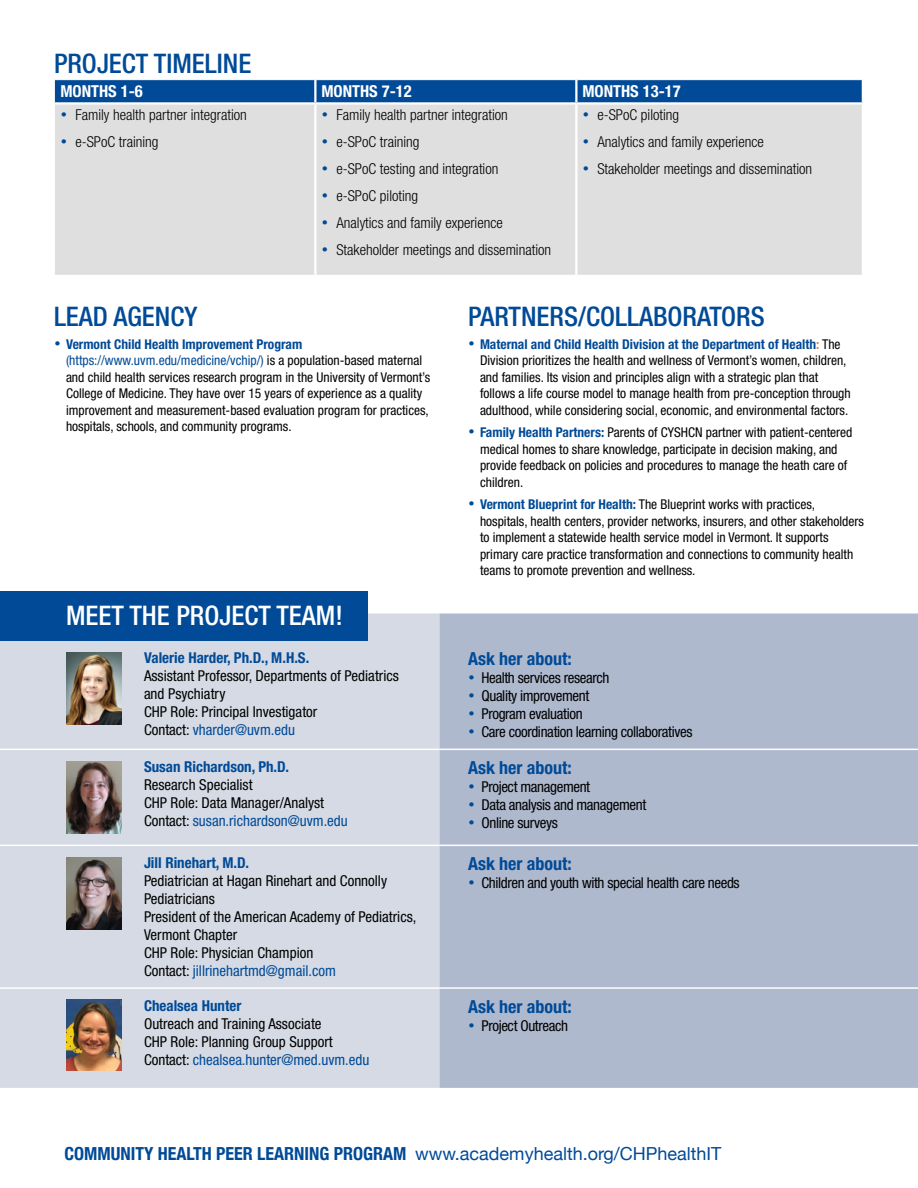
<style>
.page{position:relative;width:918px;height:1188px;background:#fff}
.page>*{position:absolute;margin:0;border:0;box-sizing:border-box;transform-origin:0 0}
.t1{font:500 condensed 27px "Helvetica Neue LT Std";color:#004a97}
.t2{font:500 condensed 27px "Helvetica Neue LT Std";color:#fff}
.t3{font:700 condensed 18px "Helvetica Neue";color:#004a97}
.t4{font:700 condensed 18px "Helvetica Neue LT Std";color:#004a97}
.t5{font:700 condensed 16.5px "Helvetica Neue LT Std";color:#fff}
.t6{font:condensed 15px/18px "Helvetica Neue LT Std";color:#000}
.t7{font:300 condensed 15px "Helvetica Neue LT Std";color:#000}
.t8{font:condensed 15px "Helvetica Neue LT Std";letter-spacing:-.025em;color:#000}
.t9{font:700 condensed 15px "Helvetica Neue LT Std";color:#004a97}
.t10{font:condensed 13.5px/16.5px "Helvetica Neue LT Std";color:#000}
.s1{color:#004a97}
.s2{font-weight:700;color:#004a97}
.s3{font-weight:700;color:#e28432}
.s4{font-weight:400;font-stretch:normal}
</style>
<div class="page">
<div style="left:0;top:613px;width:440px;height:475px;background:#d5dae4"></div>
<div style="left:440px;top:613px;width:478px;height:475px;background:#aeb9ce"></div>
<hr style="left:0;top:845px;width:132px;height:1px;background:#fff">
<hr style="left:132px;top:845px;width:308px;height:1px;background:#fff">
<hr style="left:440px;top:845px;width:478px;height:1px;background:#fff">
<hr style="left:0;top:749px;width:132px;height:1px;background:#fff">
<hr style="left:132px;top:749px;width:308px;height:1px;background:#fff">
<hr style="left:440px;top:749px;width:478px;height:1px;background:#fff">
<hr style="left:0;top:987px;width:132px;height:2px;background:#fff">
<hr style="left:132px;top:987px;width:308px;height:2px;background:#fff">
<hr style="left:440px;top:987px;width:478px;height:2px;background:#fff">
<img style="left:66px;top:652px;width:56px;height:72px">
<img style="left:66px;top:761px;width:56px;height:72px">
<img style="left:66px;top:857px;width:56px;height:72px">
<div style="left:0;top:591px;width:368px;height:49px;background:#004a97"></div>
<div style="left:55px;top:105px;width:807px;height:170px;background:#dfdfe0"></div>
<div style="left:54px;top:80px;width:808px;height:23px;background:#004a97"></div>
<hr style="left:55px;top:102px;width:260px;height:3px;background:#fff">
<hr style="left:315px;top:102px;width:261px;height:3px;background:#fff">
<hr style="left:576px;top:102px;width:288px;height:3px;background:#fff">
<hr style="left:314px;top:80px;width:2px;height:22px;background:#fff">
<hr style="left:575px;top:80px;width:3px;height:22px;background:#fff">
<hr style="left:314px;top:105px;width:2px;height:170px;background:#fff">
<hr style="left:575px;top:105px;width:3px;height:170px;background:#fff">
<img style="left:66px;top:999px;width:56px;height:72px">
<h1 class="t1" style="left:54px;top:48px;width:199px">PROJECT TIMELINE</h1>
<p class="t5" style="left:60px;top:82px;width:84px">MONTHS 1-6</p>
<p class="t5" style="left:321px;top:82px;width:92px">MONTHS 7-12</p>
<p class="t5" style="left:582px;top:82px;width:100px">MONTHS 13-17</p>
<p class="t7" style="left:60px;top:106px;width:188px"><span class="s1">•</span> Family health partner integration</p>
<p class="t7" style="left:60px;top:133px;width:100px"><span class="s1">•</span> e-SPoC training</p>
<p class="t7" style="left:582px;top:106px;width:98px"><span class="s1">•</span> e-SPoC piloting</p>
<p class="t7" style="left:582px;top:133px;width:183px"><span class="s1">•</span> Analytics and family experience</p>
<p class="t7" style="left:582px;top:160px;width:231px"><span class="s1">•</span> Stakeholder meetings and dissemination</p>
<p class="t7" style="left:321px;top:106px;width:188px"><span class="s1">•</span> Family health partner integration</p>
<p class="t7" style="left:321px;top:133px;width:100px"><span class="s1">•</span> e-SPoC training</p>
<p class="t7" style="left:321px;top:160px;width:179px"><span class="s1">•</span> e-SPoC testing and integration</p>
<p class="t7" style="left:321px;top:187px;width:98px"><span class="s1">•</span> e-SPoC piloting</p>
<p class="t7" style="left:321px;top:214px;width:183px"><span class="s1">•</span> Analytics and family experience</p>
<p class="t7" style="left:321px;top:241px;width:231px"><span class="s1">•</span> Stakeholder meetings and dissemination</p>
<h1 class="t1" style="left:54px;top:300px;width:145px">LEAD AGENCY</h1>
<p class="t10" style="left:66px;top:336px;width:366px;text-indent:-12px"><span class="s1">•</span> <span class="s2">Vermont Child Health Improvement Program </span><span class="s1">(https://www.uvm.edu/medicine/vchip/)</span> is a population-based maternal and child health services research program in the University of Vermont’s College of Medicine. They have over 15 years of experience as a quality improvement and measurement-based evaluation program for practices, hospitals, schools, and community programs.</p>
<h1 class="t2" style="left:66px;top:600px;width:278px">MEET THE PROJECT TEAM!</h1>
<p class="t9" style="left:144px;top:649px;width:167px">Valerie Harder, Ph.D., M.H.S.</p>
<p class="t6" style="left:144px;top:667px;width:256px">Assistant Professor, Departments of Pediatrics and Psychiatry<br>CHP Role: Principal Investigator<br>Contact: <span class="s1">vharder@uvm.edu</span></p>
<p class="t9" style="left:144px;top:758px;width:147px">Susan Richardson, Ph.D.</p>
<p class="t6" style="left:144px;top:776px;width:205px">Research Specialist<br>CHP Role: Data Manager/Analyst<br>Contact: <span class="s1">susan.richardson@uvm.edu</span></p>
<p class="t9" style="left:144px;top:854px;width:107px">Jill Rinehart, M.D.</p>
<p class="t6" style="left:144px;top:872px;width:274px">Pediatrician at Hagan Rinehart and Connolly<br>Pediatricians<br>President of the American Academy of Pediatrics,<br>Vermont Chapter<br>CHP Role: Physician Champion<br>Contact: <span class="s1">jillrinehartmd@gmail.com</span></p>
<p class="t9" style="left:144px;top:996px;width:99px">Chealsea Hunter</p>
<p class="t6" style="left:144px;top:1014px;width:227px">Outreach and Training Associate<br>CHP Role: Planning Group Support<br>Contact: <span class="s1">chealsea.hunter@med.uvm.edu</span></p>
<h1 class="t1" style="left:468px;top:300px;width:298px">PARTNERS/COLLABORATORS</h1>
<p class="t10" style="left:480px;top:336px;width:372px;text-indent:-12px"><span class="s1">•</span> <span class="s2">Maternal and Child Health Division at the Department of Health</span><span class="s3">:</span> The Division prioritizes the health and wellness of Vermont’s women, children, and families. Its vision and principles align with a strategic plan that follows a life course model to manage health from pre-conception through adulthood, while considering social, economic, and environmental factors.</p>
<p class="t10" style="left:480px;top:424px;width:374px;text-indent:-12px"><span class="s1">•</span> <span class="s2">Family Health Partners:</span> Parents of CYSHCN partner with patient-centered medical homes to share knowledge, participate in decision making, and provide feedback on policies and procedures to manage the heath care of children.</p>
<p class="t10" style="left:480px;top:496px;width:385px;text-indent:-12px"><span class="s1">•</span> <span class="s2">Vermont Blueprint for Health:</span> The Blueprint works with practices, hospitals, health centers, provider networks, insurers, and other stakeholders to implement a statewide health service model in Vermont. It supports primary care practice transformation and connections to community health teams to promote prevention and wellness.</p>
<h2 class="t4" style="left:468px;top:648px;width:105px">Ask her about:</h2>
<p class="t8" style="left:468px;top:669px;width:143px"><span class="s1">•</span> Health services research</p>
<p class="t8" style="left:468px;top:687px;width:123px"><span class="s1">•</span> Quality improvement</p>
<p class="t8" style="left:468px;top:705px;width:116px"><span class="s1">•</span> Program evaluation</p>
<p class="t8" style="left:468px;top:723px;width:226px"><span class="s1">•</span> Care coordination learning collaboratives</p>
<h2 class="t4" style="left:468px;top:757px;width:105px">Ask her about:</h2>
<p class="t8" style="left:468px;top:778px;width:124px"><span class="s1">•</span> Project management</p>
<p class="t8" style="left:468px;top:796px;width:180px"><span class="s1">•</span> Data analysis and management</p>
<p class="t8" style="left:468px;top:814px;width:91px"><span class="s1">•</span> Online surveys</p>
<h2 class="t4" style="left:468px;top:853px;width:105px">Ask her about:</h2>
<p class="t8" style="left:468px;top:874px;width:273px"><span class="s1">•</span> Children and youth with special health care needs</p>
<h2 class="t4" style="left:468px;top:996px;width:105px">Ask her about:</h2>
<p class="t8" style="left:468px;top:1017px;width:102px"><span class="s1">•</span> Project Outreach</p>
<h2 class="t3" style="left:64px;top:1139px;width:659px">COMMUNITY HEALTH PEER LEARNING PROGRAM <span class="s4">www.academyhealth.org/CHPhealthIT</span></h2>
</div>
